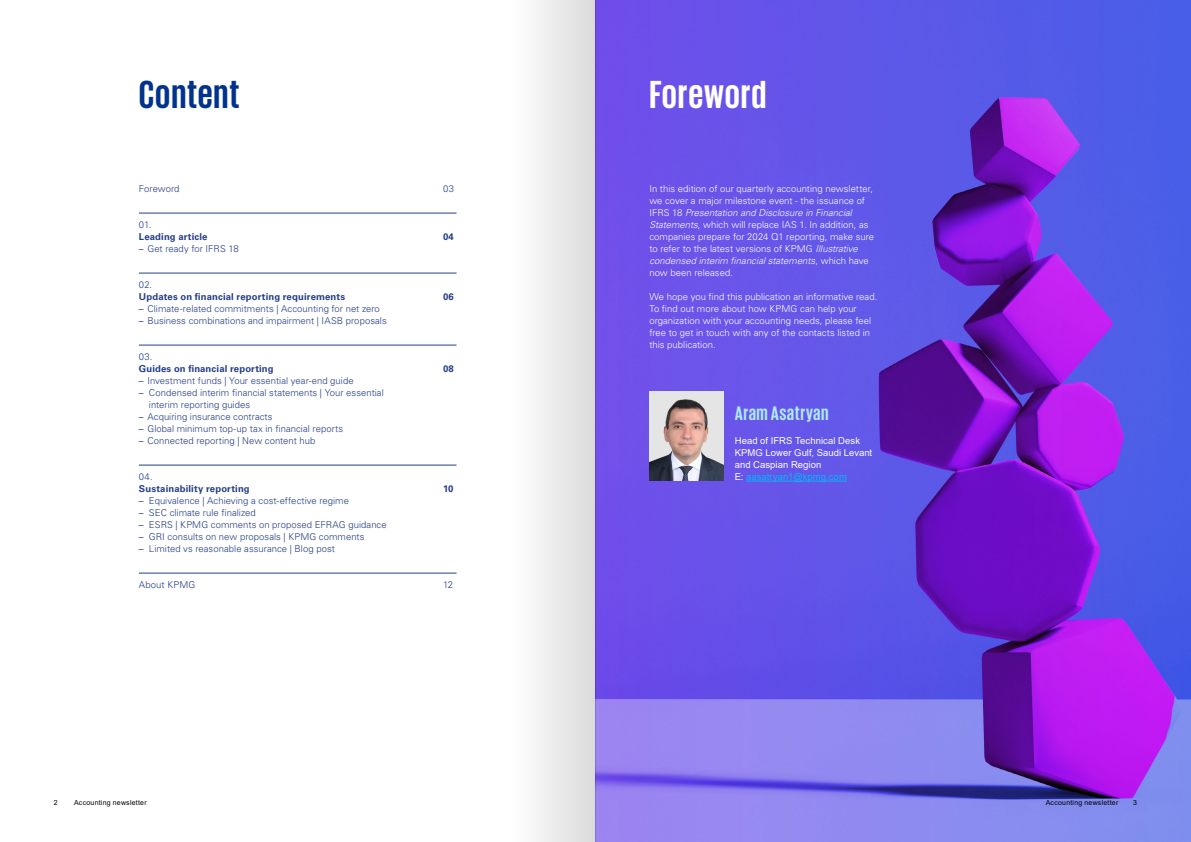
<style>
.page{position:relative;width:1191px;height:842px;background:#fff}
.page>*{position:absolute;margin:0;border:0;box-sizing:border-box;transform-origin:0 0}
.t1{font:700 40px "KPMG";letter-spacing:.02em;color:#fff}
.t2{font:700 40px "KPMG";letter-spacing:.02em;color:#00338d}
.t3{font:700 20px "KPMG";letter-spacing:.025em;color:#aceaff}
.t4{font:300 9.5px/12px "Univers LT Std";color:#253e87}
.t5{font:300 9.5px/12px "Univers LT Std";color:#fff}
.t6{font:700 9.5px "Univers LT Std";letter-spacing:.015em;color:#253e87}
.t7{font:9.5px/12px "Arial";letter-spacing:.005em;color:#fff}
.t8{font:7px "Arial";letter-spacing:.03em;color:#020203}
.t9{font:7px "Arial";color:#000}
.s1{font-weight:400}
.s2{font-style:italic}
.s3{color:#00b8f5}
</style>
<div class="page">
<img style="left:595px;top:0;width:596px;height:842px">
<hr style="left:139px;top:213px;width:317px;height:1px;background:#253e87">
<hr style="left:139px;top:273px;width:317px;height:1px;background:#253e87">
<hr style="left:139px;top:345px;width:317px;height:1px;background:#253e87">
<hr style="left:139px;top:465px;width:317px;height:1px;background:#253e87">
<hr style="left:139px;top:573px;width:317px;height:1px;background:#253e87">
<img style="left:649px;top:391px;width:74px;height:90px">
<hr style="left:746px;top:481px;width:101px;height:1px;background:#00b8f5">
<div style="left:510px;top:0;width:85px;height:842px;background:linear-gradient(to right,#fff,#dadada)"></div>
<h1 class="t2" style="left:139px;top:74px;width:102px">Content</h1>
<p class="t4" style="left:139px;top:183px;width:42px">Foreword</p>
<p class="t4" style="left:139px;top:219px;width:14px">01.</p>
<p class="t6" style="left:139px;top:231px;width:70px">Leading article</p>
<p class="t4" style="left:139px;top:243px;width:101px"><span class="s1">–</span> Get ready for IFRS 18</p>
<p class="t4" style="left:139px;top:279px;width:15px">02.</p>
<p class="t6" style="left:139px;top:291px;width:208px">Updates on financial reporting requirements</p>
<p class="t4" style="left:139px;top:303px;width:242px"><span class="s1">–</span> Climate-related commitments | Accounting for net zero</p>
<p class="t4" style="left:139px;top:315px;width:249px"><span class="s1">–</span> Business combinations and impairment | IASB proposals</p>
<p class="t4" style="left:139px;top:351px;width:15px">03.</p>
<p class="t6" style="left:139px;top:363px;width:136px">Guides on financial reporting</p>
<p class="t4" style="left:139px;top:375px;width:216px"><span class="s1">–</span> Investment funds | Your essential year-end guide</p>
<p class="t4" style="left:149px;top:387px;width:236px;text-indent:-10px"><span class="s1">–</span> Condensed interim financial statements | Your essential interim reporting guides</p>
<p class="t4" style="left:139px;top:411px;width:135px"><span class="s1">–</span> Acquiring insurance contracts</p>
<p class="t4" style="left:139px;top:423px;width:206px"><span class="s1">–</span> Global minimum top-up tax in financial reports</p>
<p class="t4" style="left:139px;top:435px;width:178px"><span class="s1">–</span> Connected reporting | New content hub</p>
<p class="t4" style="left:139px;top:471px;width:15px">04.</p>
<p class="t6" style="left:139px;top:483px;width:112px">Sustainability reporting</p>
<p class="t4" style="left:139px;top:495px;width:211px"><span class="s1">–</span> Equivalence | Achieving a cost-effective regime</p>
<p class="t4" style="left:139px;top:507px;width:118px"><span class="s1">–</span> SEC climate rule finalized</p>
<p class="t4" style="left:139px;top:519px;width:249px"><span class="s1">–</span> ESRS | KPMG comments on proposed EFRAG guidance</p>
<p class="t4" style="left:139px;top:531px;width:227px"><span class="s1">–</span> GRI consults on new proposals | KPMG comments</p>
<p class="t4" style="left:139px;top:543px;width:198px"><span class="s1">–</span> Limited vs reasonable assurance | Blog post</p>
<p class="t4" style="left:139px;top:579px;width:58px">About KPMG</p>
<p class="t4" style="left:443px;top:183px;width:12px">03</p>
<p class="t6" style="left:443px;top:231px;width:12px">04</p>
<p class="t6" style="left:443px;top:291px;width:12px">06</p>
<p class="t6" style="left:443px;top:363px;width:12px">08</p>
<p class="t6" style="left:443px;top:483px;width:12px">10</p>
<p class="t4" style="left:443px;top:579px;width:12px">12</p>
<h1 class="t1" style="left:649px;top:74px;width:119px">Foreword</h1>
<p class="t5" style="left:649px;top:183px;width:226px">In this edition of our quarterly accounting newsletter, we cover a major milestone event - the issuance of IFRS 18 <span class="s2">Presentation and Disclosure in Financial Statements</span>, which will replace IAS 1. In addition, as companies prepare for 2024 Q1 reporting, make sure to refer to the latest versions of KPMG <span class="s2">Illustrative condensed interim financial statements</span>, which have now been released.</p>
<p class="t5" style="left:649px;top:291px;width:229px">We hope you find this publication an informative read.<br>To find out more about how KPMG can help your organization with your accounting needs, please feel free to get in touch with any of the contacts listed in this publication.</p>
<h2 class="t3" style="left:734px;top:403px;width:95px">Aram Asatryan</h2>
<p class="t7" style="left:734px;top:435px;width:139px">Head of IFRS Technical Desk<br>KPMG Lower Gulf, Saudi Levant and Caspian Region<br>E: <span class="s3">aasatryan1@kpmg.com</span></p>
<p class="t9" style="left:54px;top:798px;width:5px">2</p>
<p class="t8" style="left:74px;top:798px;width:74px">Accounting newsletter</p>
<p class="t8" style="left:1045px;top:798px;width:74px">Accounting newsletter</p>
<p class="t9" style="left:1133px;top:798px;width:5px">3</p>
</div>
